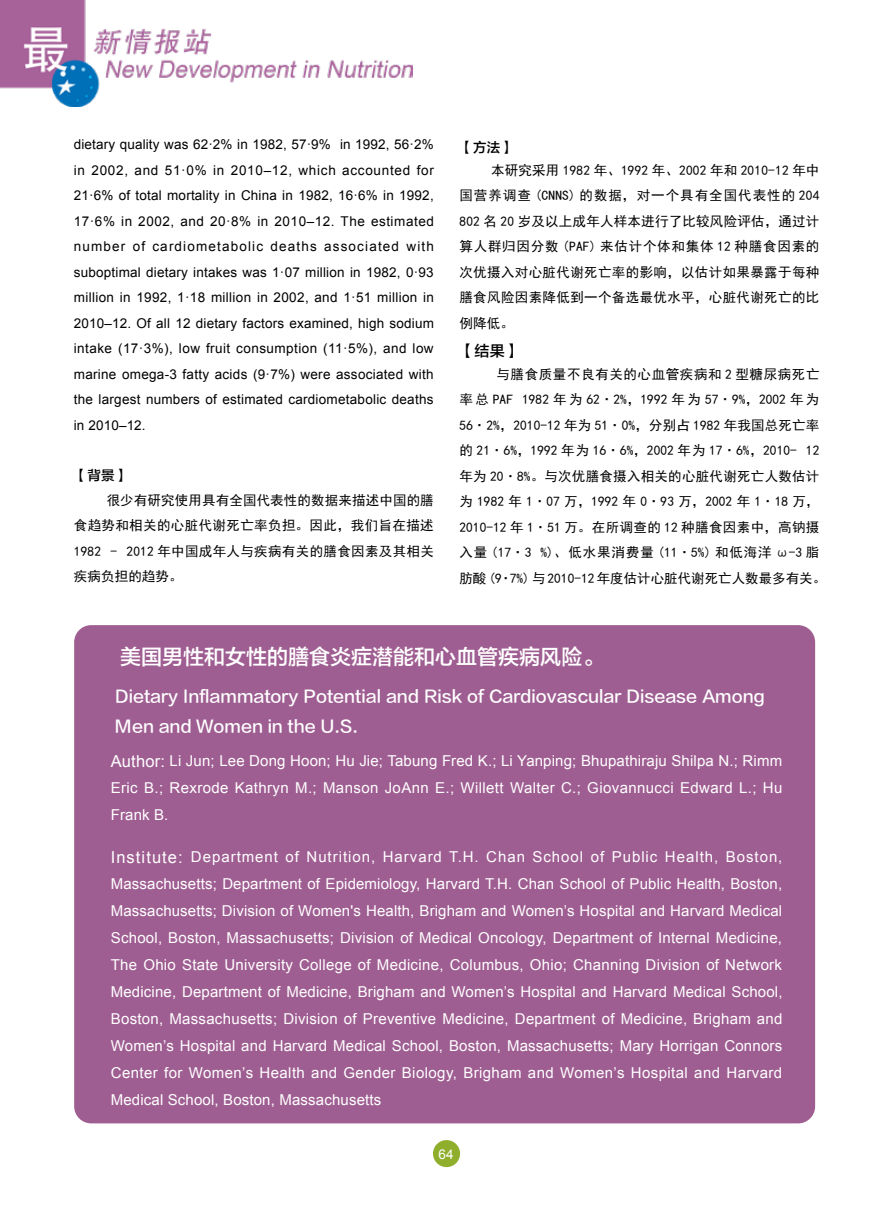
<style>
.page{position:relative;width:893px;height:1212px;background:#fff}
.page>*{position:absolute;margin:0;border:0;box-sizing:border-box;transform-origin:0 0}
.t1{font:21px "FZLTZHK GBK1 0";color:#fff}
.t2{font:16.5px/30px "FZLTZHK GBK1 0";color:#fff}
.t3{font:15px/26.8px "Arial";letter-spacing:.025em;color:#fff;text-align:justify}
.t4{font:15px "FZLTZHK GBK1 0";color:#000}
.t5{font:13.5px/25.5px "Sim Hei";letter-spacing:.02em;color:#000;text-align:justify}
.t6{font:13.5px/25.5px "Arial";letter-spacing:.02em;color:#000;text-align:justify}
.t7{font:13.5px "FZLTZHK GBK1 0";color:#000}
.t8{font:13.5px "Arial";color:#fff}
.s1{font-size:16.5px}
</style>
<div class="page">
<img style="left:0;top:0;width:412px;height:107px">
<div style="left:433px;top:1140px;width:27px;height:27px;background:#8fae2c;border-radius:50%"></div>
<div style="left:74px;top:625px;width:741px;height:498px;background:#9f5e92;border-radius:17px"></div>
<p class="t6" style="left:74px;top:132px;width:362px">dietary quality was 62·2% in 1982, 57·9% in 1992, 56·2% in 2002, and 51·0% in 2010–12, which accounted for 21·6% of total mortality in China in 1982, 16·6% in 1992, 17·6% in 2002, and 20·8% in 2010–12. The estimated number of cardiometabolic deaths associated with suboptimal dietary intakes was 1·07 million in 1982, 0·93 million in 1992, 1·18 million in 2002, and 1·51 million in 2010–12. Of all 12 dietary factors examined, high sodium intake (17·3%), low fruit consumption (11·5%), and low marine omega-3 fatty acids (9·7%) were associated with the largest numbers of estimated cardiometabolic deaths in 2010–12.</p>
<p class="t7" style="left:74px;top:468px;width:56px">【背景】</p>
<p class="t5" style="left:74px;top:487px;width:362px;text-indent:33px">很少有研究使用具有全国代表性的数据来描述中国的膳食趋势和相关的心脏代谢死亡率负担。因此，我们旨在描述1982 - 2012 年中国成年人与疾病有关的膳食因素及其相关疾病负担的趋势。</p>
<p class="t7" style="left:459px;top:139px;width:56px">【方法】</p>
<p class="t5" style="left:459px;top:157px;width:361px;text-indent:32px">本研究采用 1982 年、1992 年、2002 年和 2010-12 年中国营养调查 (CNNS) 的数据，对一个具有全国代表性的 204<br>802 名 20 岁及以上成年人样本进行了比较风险评估，通过计算人群归因分数 (PAF) 来估计个体和集体 12 种膳食因素的次优摄入对心脏代谢死亡率的影响，以估计如果暴露于每种膳食风险因素降低到一个备选最优水平，心脏代谢死亡的比例降低。</p>
<p class="t4" style="left:459px;top:343px;width:62px">【结果】</p>
<p class="t5" style="left:459px;top:361px;width:368px;text-align:left;text-indent:37px">与膳食质量不良有关的心血管疾病和 2 型糖尿病死亡率总 PAF 1982 年为 62·2%，1992 年为 57·9%，2002 年为56·2%，2010-12 年为 51·0%，分别占 1982 年我国总死亡率的 21·6%，1992 年为 16·6%，2002 年为 17·6%，2010- 12年为 20·8%。与次优膳食摄入相关的心脏代谢死亡人数估计为 1982 年 1·07 万，1992 年 0·93 万，2002 年 1·18 万，2010-12 年 1·51 万。在所调查的 12 种膳食因素中，高钠摄入量 (17·3 %)、低水果消费量 (11·5%) 和低海洋 ω-3 脂肪酸 (9·7%)与 2010-12年度估计心脏代谢死亡人数最多有关。</p>
<h1 class="t1" style="left:120px;top:646px;width:485px">美国男性和女性的膳食炎症潜能和心血管疾病风险。</h1>
<p class="t2" style="left:115px;top:682px;width:651px">Dietary Inflammatory Potential and Risk of Cardiovascular Disease Among<br>Men and Women in the U.S.</p>
<p class="t3" style="left:111px;top:748px;width:673px"><span class="s1">Author:</span> Li Jun; Lee Dong Hoon; Hu Jie; Tabung Fred K.; Li Yanping; Bhupathiraju Shilpa N.; Rimm Eric B.; Rexrode Kathryn M.; Manson JoAnn E.; Willett Walter C.; Giovannucci Edward L.; Hu Frank B.</p>
<p class="t3" style="left:111px;top:844px;width:673px"><span class="s1">Institute:</span> Department of Nutrition, Harvard T.H. Chan School of Public Health, Boston, Massachusetts; Department of Epidemiology, Harvard T.H. Chan School of Public Health, Boston, Massachusetts; Division of Women's Health, Brigham and Women’s Hospital and Harvard Medical School, Boston, Massachusetts; Division of Medical Oncology, Department of Internal Medicine, The Ohio State University College of Medicine, Columbus, Ohio; Channing Division of Network Medicine, Department of Medicine, Brigham and Women’s Hospital and Harvard Medical School, Boston, Massachusetts; Division of Preventive Medicine, Department of Medicine, Brigham and Women’s Hospital and Harvard Medical School, Boston, Massachusetts; Mary Horrigan Connors Center for Women’s Health and Gender Biology, Brigham and Women’s Hospital and Harvard Medical School, Boston, Massachusetts</p>
<p class="t8" style="left:439px;top:1145px;width:17px">64</p>
</div>
